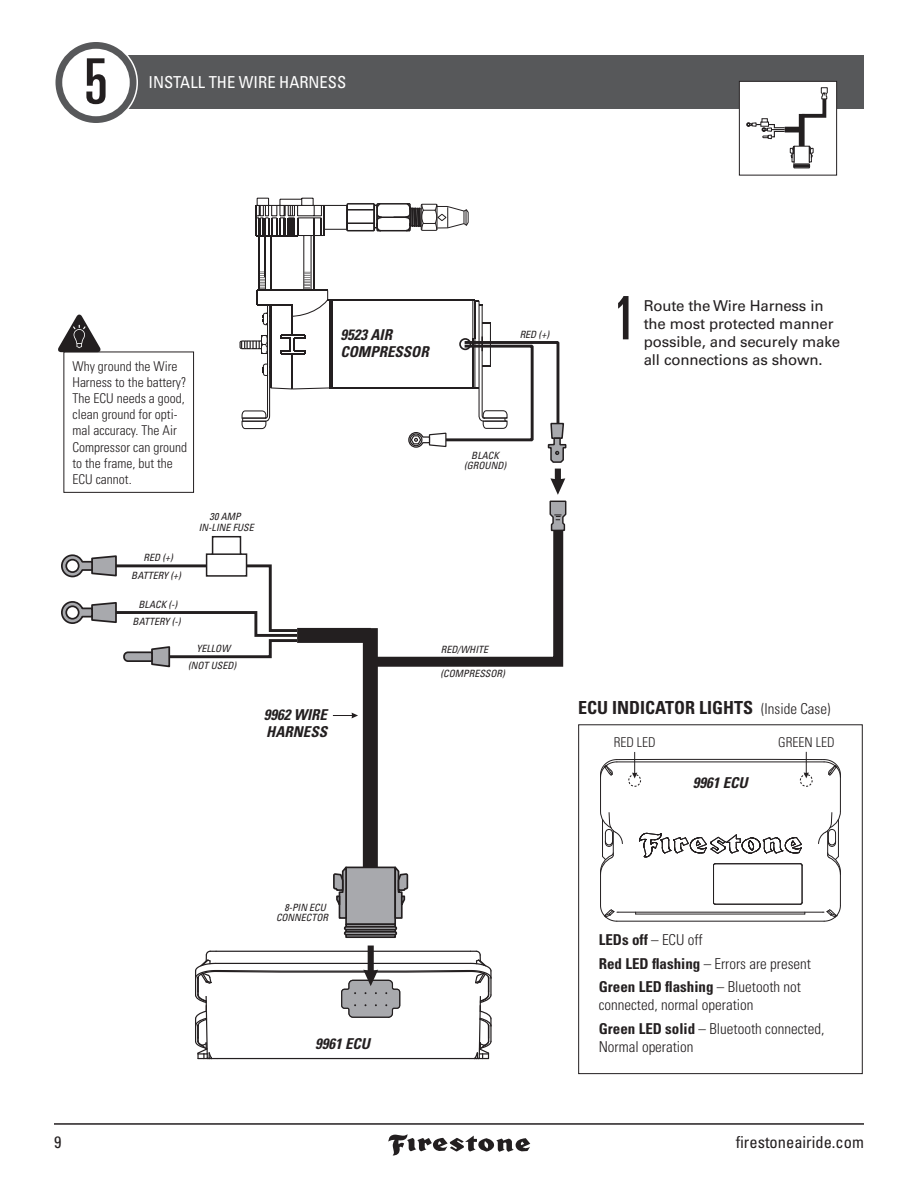
<style>
.page{position:relative;width:918px;height:1188px;background:#fff}
.page>*{position:absolute;margin:0;border:0;box-sizing:border-box;transform-origin:0 0}
.t1{font:ultra-condensed 63px "Univers LT Std";color:#231f20}
.t2{font:ultra-condensed 60px "Univers LT Std";color:#231f20}
.t3{font:700 condensed 18px "Univers LT Std";color:#231f20}
.t4{font:condensed 16.5px "Univers LT Std";color:#fff}
.t5{font:condensed 16.5px "Univers LT Std";color:#231f20}
.t6{font:15px/18px "Univers LT Std";letter-spacing:-.01em;color:#231f20}
.t7{font:700 condensed 15px/23.4px "Univers LT Std";color:#231f20}
.t8{font:300 condensed 15px/23.4px "Univers LT Std";color:#231f20}
.t9{font:italic 700 condensed 15px/16.6px "Univers LT Std";color:#231f20}
.t10{font:300 condensed 13.5px/16.2px "Univers LT Std";color:#231f20}
.t11{font:italic condensed 10.05px/10.1px "Univers LT Std";color:#231f20;text-align:center}
.s1{font-weight:300;font-size:15px}
.s2{font-weight:300}
.s3{font-weight:700}
</style>
<div class="page">
<hr style="left:54px;top:1123px;width:810px;height:2px;background:#231f20">
<svg style="left:388px;top:1134px;width:142px;height:22px"></svg>
<div style="left:81px;top:56px;width:783px;height:54px;background:#57585a"></div>
<div style="left:54px;top:40px;width:84px;height:84px;border:3px solid #fff;border-radius:50%"></div>
<div style="left:55px;top:42px;width:81px;height:81px;background:#57585a;border-radius:50%"></div>
<div style="left:62px;top:49px;width:68px;height:67px;background:#fff;border-radius:50%"></div>
<div style="left:363px;top:628px;width:15px;height:239px;background:#231f20"></div>
<div style="left:297px;top:628px;width:74px;height:15px;background:#231f20"></div>
<svg style="left:333px;top:713px;width:25px;height:5px"></svg>
<svg style="left:256px;top:198px;width:235px;height:191px"></svg>
<hr style="left:474px;top:300px;width:1px;height:38px;background:#231f20">
<svg style="left:361px;top:337px;width:205px;height:335px"></svg>
<svg style="left:473px;top:299px;width:9px;height:7px"></svg>
<hr style="left:332px;top:299px;width:141px;height:1px;background:#231f20">
<hr style="left:332px;top:387px;width:141px;height:1px;background:#231f20">
<hr style="left:314px;top:236px;width:1px;height:54px;background:#231f20">
<hr style="left:270px;top:236px;width:1px;height:54px;background:#231f20">
<svg style="left:321px;top:218px;width:1px;height:18px"></svg>
<svg style="left:314px;top:218px;width:1px;height:18px"></svg>
<hr style="left:323px;top:205px;width:1px;height:31px;background:#231f20">
<svg style="left:259px;top:218px;width:39px;height:17px"></svg>
<hr style="left:256px;top:205px;width:1px;height:31px;background:#231f20">
<hr style="left:256px;top:235px;width:42px;height:1px;background:#231f20">
<hr style="left:259px;top:236px;width:1px;height:54px;background:#231f20">
<hr style="left:265px;top:236px;width:1px;height:41px;background:#231f20">
<div style="left:459px;top:338px;width:12px;height:12px;border:2px solid #231f20;border-radius:50%"></div>
<div style="left:346px;top:867px;width:49px;height:57px;background:#a8a9ad"></div>
<div style="left:345px;top:867px;width:51px;height:58px;border:2px solid #231f20"></div>
<div style="left:345px;top:923px;width:51px;height:15px;border:2px solid #231f20"></div>
<svg style="left:333px;top:866px;width:15px;height:54px"></svg>
<svg style="left:393px;top:866px;width:16px;height:54px"></svg>
<div style="left:344px;top:926px;width:53px;height:5px;border:2px solid #231f20"></div>
<div style="left:344px;top:931px;width:53px;height:5px;border:2px solid #231f20"></div>
<svg style="left:61px;top:536px;width:239px;height:132px"></svg>
<svg style="left:239px;top:272px;width:93px;height:157px"></svg>
<svg style="left:195px;top:946px;width:297px;height:113px"></svg>
<div style="left:63px;top:352px;width:131px;height:141px;border:1px solid #231f20"></div>
<svg style="left:58px;top:314px;width:43px;height:38px"></svg>
<div style="left:739px;top:81px;width:98px;height:94px;background:#fff"></div>
<div style="left:739px;top:81px;width:98px;height:95px;border:1px solid #231f20"></div>
<svg style="left:798px;top:87px;width:30px;height:33px"></svg>
<div style="left:799px;top:114px;width:6px;height:32px;background:#231f20"></div>
<div style="left:785px;top:127px;width:17px;height:5px;background:#231f20"></div>
<div style="left:794px;top:164px;width:16px;height:4px;border:1px solid #231f20"></div>
<svg style="left:790px;top:145px;width:24px;height:22px"></svg>
<svg style="left:747px;top:118px;width:39px;height:21px"></svg>
<hr style="left:600px;top:777px;width:1px;height:34px;background:#231f20">
<hr style="left:600px;top:874px;width:1px;height:31px;background:#231f20">
<hr style="left:617px;top:921px;width:207px;height:1px;background:#231f20">
<hr style="left:840px;top:874px;width:1px;height:31px;background:#231f20">
<hr style="left:840px;top:777px;width:1px;height:34px;background:#231f20">
<hr style="left:618px;top:912px;width:205px;height:1px;background:#231f20">
<svg style="left:823px;top:904px;width:18px;height:18px"></svg>
<svg style="left:600px;top:905px;width:18px;height:17px"></svg>
<hr style="left:636px;top:914px;width:169px;height:1px;background:#231f20">
<hr style="left:715px;top:904px;width:85px;height:1px;background:#231f20">
<hr style="left:802px;top:865px;width:1px;height:38px;background:#231f20">
<hr style="left:713px;top:865px;width:1px;height:38px;background:#231f20">
<svg style="left:639px;top:832px;width:164px;height:34px"></svg>
<svg style="left:818px;top:810px;width:23px;height:65px"></svg>
<svg style="left:600px;top:811px;width:23px;height:64px"></svg>
<div style="left:800px;top:774px;width:13px;height:13px;border:1px dashed #231f20;border-radius:50%"></div>
<div style="left:628px;top:774px;width:13px;height:13px;border:1px dashed #231f20;border-radius:50%"></div>
<svg style="left:600px;top:752px;width:241px;height:26px"></svg>
<div style="left:578px;top:724px;width:285px;height:350px;border:1px solid #231f20"></div>
<h1 class="t1" style="left:84px;top:46px;width:25px">5</h1>
<p class="t4" style="left:148px;top:72px;width:199px">INSTALL THE WIRE HARNESS</p>
<p class="t10" style="left:72px;top:358px;width:116px">Why ground the Wire<br>Harness to the battery?<br>The ECU needs a good, clean ground for opti&shy;mal accuracy. The Air<br>Compressor can ground to the frame, but the<br>ECU cannot.</p>
<p class="t11" style="left:144px;top:552px;width:31px">RED (+)</p>
<p class="t11" style="left:131px;top:571px;width:51px">BATTERY (+)</p>
<p class="t11" style="left:133px;top:595px;width:50px;line-height:17.9px">BLACK (-)<br>BATTERY (-)</p>
<p class="t11" style="left:199px;top:510px;width:56px;line-height:11.7px">30 AMP<br>IN-LINE FUSE</p>
<p class="t11" style="left:188px;top:639px;width:50px;line-height:17.9px">YELLOW (NOT USED)</p>
<p class="t9" style="left:264px;top:706px;width:65px">9962 WIRE<br>HARNESS</p>
<p class="t9" style="left:340px;top:327px;width:90px">9523 AIR<br>COMPRESSOR</p>
<p class="t11" style="left:464px;top:450px;width:44px">BLACK (GROUND)</p>
<p class="t11" style="left:441px;top:644px;width:49px">RED/WHITE</p>
<p class="t11" style="left:440px;top:668px;width:66px">(COMPRESSOR)</p>
<p class="t11" style="left:520px;top:329px;width:31px">RED (+)</p>
<h2 class="t2" style="left:613px;top:284px;width:24px">1</h2>
<p class="t6" style="left:644px;top:296px;width:198px">Route the Wire Harness in the most protected manner possible, and securely make all connections as shown.</p>
<h3 class="t3" style="left:578px;top:697px;width:254px">ECU INDICATOR LIGHTS <span class="s1">(Inside Case)</span></h3>
<p class="t10" style="left:614px;top:735px;width:43px">RED LED</p>
<p class="t10" style="left:778px;top:734px;width:58px">GREEN LED</p>
<p class="t9" style="left:693px;top:774px;width:56px">9961 ECU</p>
<p class="t11" style="left:276px;top:902px;width:54px;text-align:right">8-PIN ECU<br>CONNECTOR</p>
<p class="t9" style="left:315px;top:1035px;width:56px">9961 ECU</p>
<p class="t7" style="left:599px;top:928px;width:214px">LEDs off <span class="s2">– ECU off<br></span>Red LED flashing <span class="s2">– Errors are present<br></span>Green LED flashing <span class="s2">– Bluetooth not</span></p>
<p class="t8" style="left:599px;top:993px;width:227px">connected, normal operation<br><span class="s3">Green LED solid</span> – Bluetooth connected,</p>
<p class="t8" style="left:599px;top:1035px;width:96px">Normal operation</p>
<p class="t5" style="left:54px;top:1132px;width:9px">9</p>
<p class="t5" style="left:736px;top:1132px;width:130px">firestoneairide.com</p>
</div>
